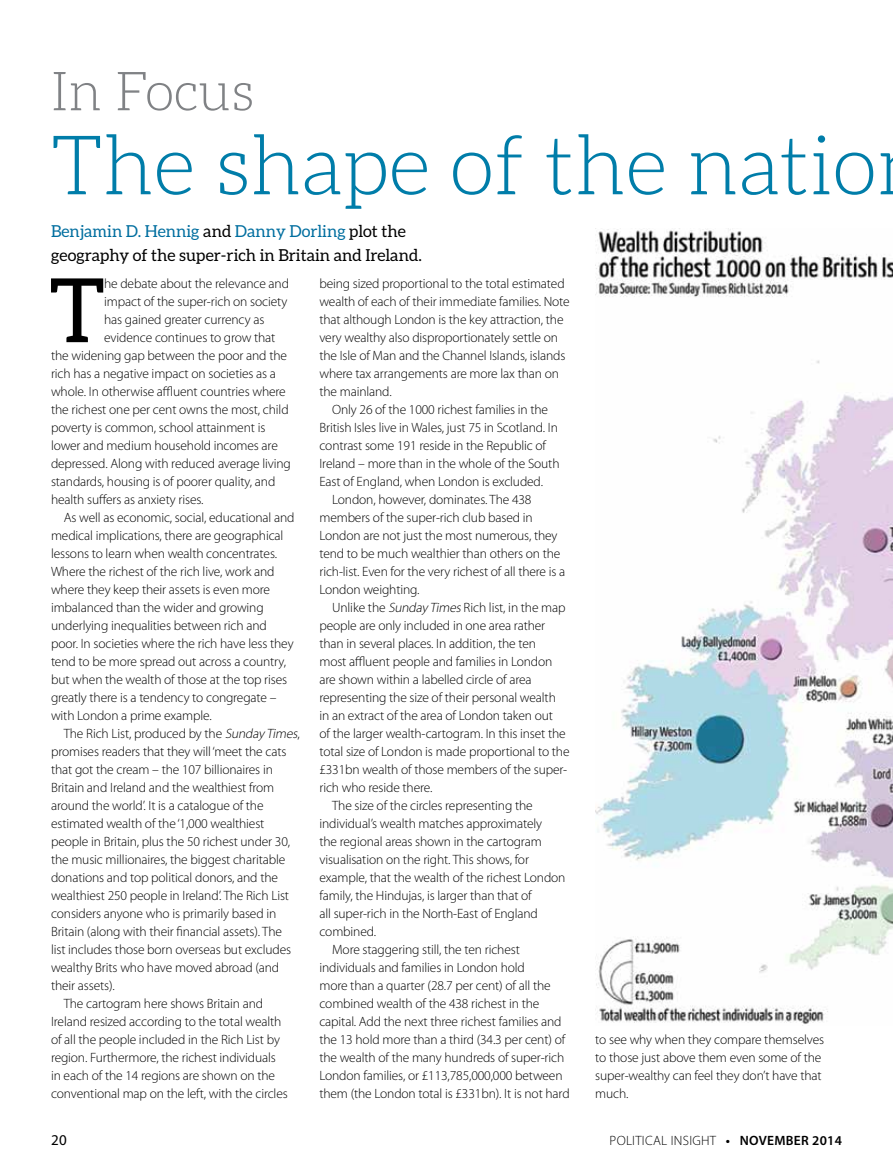
<style>
.page{position:relative;width:893px;height:1174px;background:#fff}
.page>*{position:absolute;margin:0;border:0;box-sizing:border-box;transform-origin:0 0}
.t1{font:88.8px "Aleo";color:#000}
.t2{font:300 82.5px "Aleo";color:#007da9}
.t3{font:300 54px "Aleo";color:#808285}
.t4{font:16.5px/24px "Aleo";color:#000}
.t5{font:15px "Myriad Pro";color:#000}
.t6{font:300 13.5px/18px "Myriad Pro";letter-spacing:-.01em;color:#000}
.t7{font:300 13.5px "Myriad Pro";letter-spacing:.02em;color:#000}
.s1{color:#006e9f}
.s2{font-style:italic}
.s3{font-weight:600}
</style>
<div class="page">
<img style="left:595px;top:228px;width:298px;height:796px">
<h3 class="t3" style="left:51px;top:62px;width:204px">In Focus</h3>
<h2 class="t2" style="left:51px;top:120px;width:827px">The shape of the natio</h2>
<p class="t4" style="left:51px;top:219px;width:372px"><span class="s1">Benjamin D. Hennig</span> and <span class="s1">Danny Dorling</span> plot the geography of the super-rich in Britain and Ireland.</p>
<h1 class="t1" style="left:49px;top:260px;width:57px">T</h1>
<p class="t6" style="left:104px;top:274px;width:187px">he debate about the relevance and</p>
<p class="t6" style="left:104px;top:292px;width:185px">impact of the super-rich on society</p>
<p class="t6" style="left:104px;top:310px;width:162px">has gained greater currency as</p>
<p class="t6" style="left:104px;top:328px;width:173px">evidence continues to grow that</p>
<p class="t6" style="left:51px;top:346px;width:237px">the widening gap between the poor and the</p>
<p class="t6" style="left:51px;top:364px;width:227px">rich has a negative impact on societies as a</p>
<p class="t6" style="left:51px;top:382px;width:236px">whole. In otherwise affluent countries where</p>
<p class="t6" style="left:51px;top:400px;width:239px">the richest one per cent owns the most, child</p>
<p class="t6" style="left:51px;top:418px;width:216px">poverty is common, school attainment is</p>
<p class="t6" style="left:51px;top:436px;width:228px">lower and medium household incomes are</p>
<p class="t6" style="left:51px;top:454px;width:241px">depressed. Along with reduced average living</p>
<p class="t6" style="left:51px;top:472px;width:226px">standards, housing is of poorer quality, and</p>
<p class="t6" style="left:51px;top:490px;width:154px">health suffers as anxiety rises.</p>
<p class="t6" style="left:64px;top:508px;width:232px">As well as economic, social, educational and</p>
<p class="t6" style="left:51px;top:526px;width:234px">medical implications, there are geographical</p>
<p class="t6" style="left:51px;top:544px;width:228px">lessons to learn when wealth concentrates.</p>
<p class="t6" style="left:51px;top:562px;width:225px">Where the richest of the rich live, work and</p>
<p class="t6" style="left:51px;top:580px;width:221px">where they keep their assets is even more</p>
<p class="t6" style="left:51px;top:598px;width:214px">imbalanced than the wider and growing</p>
<p class="t6" style="left:51px;top:616px;width:217px">underlying inequalities between rich and</p>
<p class="t6" style="left:51px;top:634px;width:244px">poor. In societies where the rich have less they</p>
<p class="t6" style="left:51px;top:652px;width:237px">tend to be more spread out across a country,</p>
<p class="t6" style="left:51px;top:670px;width:238px">but when the wealth of those at the top rises</p>
<p class="t6" style="left:51px;top:688px;width:227px">greatly there is a tendency to congregate –</p>
<p class="t6" style="left:51px;top:706px;width:162px">with London a prime example.</p>
<p class="t6" style="left:64px;top:724px;width:238px">The Rich List, produced by the <span class="s2">Sunday Times</span>,</p>
<p class="t6" style="left:51px;top:742px;width:237px">promises readers that they will ‘meet the cats</p>
<p class="t6" style="left:51px;top:760px;width:223px">that got the cream – the 107 billionaires in</p>
<p class="t6" style="left:51px;top:778px;width:225px">Britain and Ireland and the wealthiest from</p>
<p class="t6" style="left:51px;top:796px;width:214px">around the world’. It is a catalogue of the</p>
<p class="t6" style="left:51px;top:814px;width:215px">estimated wealth of the ‘1,000 wealthiest</p>
<p class="t6" style="left:51px;top:832px;width:241px">people in Britain, plus the 50 richest under 30,</p>
<p class="t6" style="left:51px;top:850px;width:236px">the music millionaires, the biggest charitable</p>
<p class="t6" style="left:51px;top:868px;width:228px">donations and top political donors, and the</p>
<p class="t6" style="left:51px;top:886px;width:240px">wealthiest 250 people in Ireland’. The Rich List</p>
<p class="t6" style="left:51px;top:904px;width:227px">considers anyone who is primarily based in</p>
<p class="t6" style="left:51px;top:922px;width:232px">Britain (along with their financial assets). The</p>
<p class="t6" style="left:51px;top:940px;width:242px">list includes those born overseas but excludes</p>
<p class="t6" style="left:51px;top:958px;width:230px">wealthy Brits who have moved abroad (and</p>
<p class="t6" style="left:51px;top:976px;width:65px">their assets).</p>
<p class="t6" style="left:64px;top:994px;width:201px">The cartogram here shows Britain and</p>
<p class="t6" style="left:51px;top:1012px;width:232px">Ireland resized according to the total wealth</p>
<p class="t6" style="left:51px;top:1030px;width:230px">of all the people included in the Rich List by</p>
<p class="t6" style="left:51px;top:1048px;width:226px">region. Furthermore, the richest individuals</p>
<p class="t6" style="left:51px;top:1066px;width:226px">in each of the 14 regions are shown on the</p>
<p class="t6" style="left:51px;top:1084px;width:238px">conventional map on the left, with the circles</p>
<p class="t6" style="left:319px;top:274px;width:247px">being sized proportional to the total estimated</p>
<p class="t6" style="left:319px;top:292px;width:252px">wealth of each of their immediate families. Note</p>
<p class="t6" style="left:319px;top:310px;width:246px">that although London is the key attraction, the</p>
<p class="t6" style="left:319px;top:328px;width:240px">very wealthy also disproportionately settle on</p>
<p class="t6" style="left:319px;top:346px;width:248px">the Isle of Man and the Channel Islands, islands</p>
<p class="t6" style="left:319px;top:364px;width:241px">where tax arrangements are more lax than on</p>
<p class="t6" style="left:319px;top:382px;width:74px">the mainland.</p>
<p class="t6" style="left:332px;top:400px;width:218px">Only 26 of the 1000 richest families in the</p>
<p class="t6" style="left:319px;top:418px;width:240px">British Isles live in Wales, just 75 in Scotland. In</p>
<p class="t6" style="left:319px;top:436px;width:228px">contrast some 191 reside in the Republic of</p>
<p class="t6" style="left:319px;top:454px;width:242px">Ireland – more than in the whole of the South</p>
<p class="t6" style="left:319px;top:472px;width:225px">East of England, when London is excluded.</p>
<p class="t6" style="left:332px;top:490px;width:201px">London, however, dominates. The 438</p>
<p class="t6" style="left:319px;top:508px;width:215px">members of the super-rich club based in</p>
<p class="t6" style="left:319px;top:526px;width:240px">London are not just the most numerous, they</p>
<p class="t6" style="left:319px;top:544px;width:243px">tend to be much wealthier than others on the</p>
<p class="t6" style="left:319px;top:562px;width:247px">rich-list. Even for the very richest of all there is a</p>
<p class="t6" style="left:319px;top:580px;width:102px">London weighting.</p>
<p class="t6" style="left:332px;top:598px;width:235px">Unlike the <span class="s2">Sunday Times</span>Rich list, in the map</p>
<p class="t6" style="left:319px;top:616px;width:227px">people are only included in one area rather</p>
<p class="t6" style="left:319px;top:634px;width:218px">than in several places. In addition, the ten</p>
<p class="t6" style="left:319px;top:652px;width:234px">most affluent people and families in London</p>
<p class="t6" style="left:319px;top:670px;width:214px">are shown within a labelled circle of area</p>
<p class="t6" style="left:319px;top:688px;width:238px">representing the size of their personal wealth</p>
<p class="t6" style="left:319px;top:706px;width:235px">in an extract of the area of London taken out</p>
<p class="t6" style="left:319px;top:724px;width:248px">of the larger wealth-cartogram. In this inset the</p>
<p class="t6" style="left:319px;top:742px;width:252px">total size of London is made proportional to the</p>
<p class="t6" style="left:319px;top:760px;width:249px">£331bn wealth of those members of the super-</p>
<p class="t6" style="left:319px;top:778px;width:115px">rich who reside there.</p>
<p class="t6" style="left:332px;top:796px;width:202px">The size of the circles representing the</p>
<p class="t6" style="left:319px;top:814px;width:224px">individual’s wealth matches approximately</p>
<p class="t6" style="left:319px;top:832px;width:224px">the regional areas shown in the cartogram</p>
<p class="t6" style="left:319px;top:850px;width:211px">visualisation on the right. This shows, for</p>
<p class="t6" style="left:319px;top:868px;width:248px">example, that the wealth of the richest London</p>
<p class="t6" style="left:319px;top:886px;width:214px">family, the Hindujas, is larger than that of</p>
<p class="t6" style="left:319px;top:904px;width:220px">all super-rich in the North-East of England</p>
<p class="t6" style="left:319px;top:922px;width:58px">combined.</p>
<p class="t6" style="left:332px;top:940px;width:189px">More staggering still, the ten richest</p>
<p class="t6" style="left:319px;top:958px;width:207px">individuals and families in London hold</p>
<p class="t6" style="left:319px;top:976px;width:233px">more than a quarter (28.7 per cent) of all the</p>
<p class="t6" style="left:319px;top:994px;width:221px">combined wealth of the 438 richest in the</p>
<p class="t6" style="left:319px;top:1012px;width:244px">capital. Add the next three richest families and</p>
<p class="t6" style="left:319px;top:1030px;width:247px">the 13 hold more than a third (34.3 per cent) of</p>
<p class="t6" style="left:319px;top:1048px;width:246px">the wealth of the many hundreds of super-rich</p>
<p class="t6" style="left:319px;top:1066px;width:245px">London families, or £113,785,000,000 between</p>
<p class="t6" style="left:319px;top:1084px;width:252px">them (the London total is £331bn). It is not hard</p>
<p class="t6" style="left:595px;top:1030px;width:230px">to see why when they compare themselves to those just above them even some of the super-wealthy can feel they don’t have that much.</p>
<p class="t5" style="left:51px;top:1130px;width:17px">20</p>
<p class="t7" style="left:610px;top:1132px;width:234px">POLITICAL INSIGHT <span class="s3">• NOVEMBER 2014</span></p>
</div>
